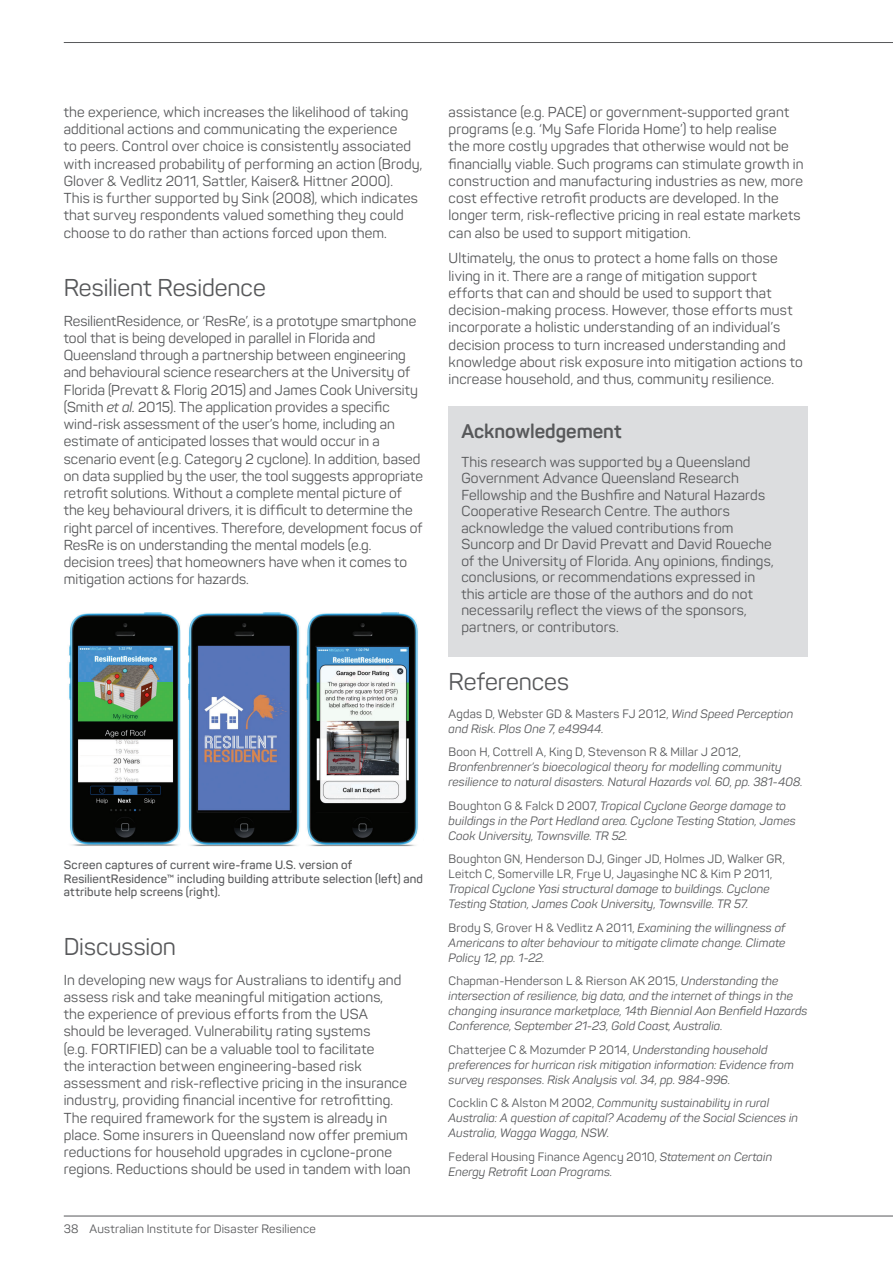
<style>
.page{position:relative;width:893px;height:1263px;background:#fff}
.page>*{position:absolute;margin:0;border:0;box-sizing:border-box;transform-origin:0 0}
.Heading_2{font:24px "Panton";letter-spacing:-.005em;color:#57585a}
.Acknowledgements_hea{font:700 19.5px "Panton";color:#57585a}
.Acknowledgements_bod{font:14.25px/17.2px "Panton";letter-spacing:.01em;color:#57585a}
.References{font:italic 12px/15px "Panton";letter-spacing:.01em;color:#57585a}
.t1{font:600 12px/13.5px "Panton";letter-spacing:.015em;color:#57585a}
.t2{font:12px "Panton";letter-spacing:.02em;color:#57585a}
.s1{font-style:italic}
.s2{font-style:normal}
</style>
<div class="page">
<hr style="left:64px;top:42px;width:829px;height:1px;background:#57585a">
<hr style="left:64px;top:1216px;width:829px;height:1px;background:#57585a">
<div style="left:449px;top:406px;width:359px;height:49px;background:#dcdddf"></div>
<div style="left:449px;top:439px;width:359px;height:218px;background:#dcdddf"></div>
<img style="left:69px;top:612px;width:349px;height:234px">
<p class="Acknowledgements_bod" style="left:64px;top:103px;width:360px">the experience, which increases the likelihood of taking additional actions and communicating the experience<br>to peers. Control over choice is consistently associated with increased probability of performing an action (Brody, Glover &amp; Vedlitz 2011, Sattler, Kaiser&amp; Hittner 2000).<br>This is further supported by Sink (2008), which indicates that survey respondents valued something they could choose to do rather than actions forced upon them.</p>
<p class="Heading_2" style="left:64px;top:272px;width:203px">Resilient Residence</p>
<p class="Acknowledgements_bod" style="left:64px;top:312px;width:361px">ResilientResidence, or ‘ResRe’, is a prototype smartphone tool that is being developed in parallel in Florida and Queensland through a partnership between engineering and behavioural science researchers at the University of Florida (Prevatt &amp; Florig 2015) and James Cook University (Smith <span class="s1">et al.</span> 2015). The application provides a specific wind-risk assessment of the user’s home, including an estimate of anticipated losses that would occur in a scenario event (e.g. Category 2 cyclone). In addition, based on data supplied by the user, the tool suggests appropriate retrofit solutions. Without a complete mental picture of the key behavioural drivers, it is difficult to determine the right parcel of incentives. Therefore, development focus of ResRe is on understanding the mental models (e.g. decision trees) that homeowners have when it comes to mitigation actions for hazards.</p>
<p class="t1" style="left:64px;top:858px;width:361px">Screen captures of current wire-frame U.S. version of<br>ResilientResidence™ including building attribute selection (left) and attribute help screens (right).</p>
<p class="Heading_2" style="left:64px;top:931px;width:114px">Discussion</p>
<p class="Acknowledgements_bod" style="left:64px;top:971px;width:349px">In developing new ways for Australians to identify and assess risk and take meaningful mitigation actions,<br>the experience of previous efforts from the USA should be leveraged. Vulnerability rating systems<br>(e.g. FORTIFIED) can be a valuable tool to facilitate<br>the interaction between engineering-based risk assessment and risk-reflective pricing in the insurance industry, providing financial incentive for retrofitting.<br>The required framework for the system is already in place. Some insurers in Queensland now offer premium reductions for household upgrades in cyclone-prone regions. Reductions should be used in tandem with loan</p>
<p class="t2" style="left:64px;top:1221px;width:254px">38 Australian Institute for Disaster Resilience</p>
<p class="Acknowledgements_bod" style="left:449px;top:103px;width:356px">assistance (e.g. PACE) or government-supported grant programs (e.g. ‘My Safe Florida Home’) to help realise<br>the more costly upgrades that otherwise would not be financially viable. Such programs can stimulate growth in construction and manufacturing industries as new, more cost effective retrofit products are developed. In the longer term, risk-reflective pricing in real estate markets can also be used to support mitigation.</p>
<p class="Acknowledgements_bod" style="left:449px;top:250px;width:356px">Ultimately, the onus to protect a home falls on those living in it. There are a range of mitigation support efforts that can and should be used to support that decision-making process. However, those efforts must incorporate a holistic understanding of an individual’s decision process to turn increased understanding and knowledge about risk exposure into mitigation actions to increase household, and thus, community resilience.</p>
<p class="Acknowledgements_hea" style="left:461px;top:419px;width:162px">Acknowledgement</p>
<p class="Acknowledgements_bod" style="left:461px;top:454px;width:314px;line-height:16.5px">This research was supported by a Queensland Government Advance Queensland Research Fellowship and the Bushfire and Natural Hazards Cooperative Research Centre. The authors acknowledge the valued contributions from Suncorp and Dr David Prevatt and David Roueche of the University of Florida. Any opinions, findings, conclusions, or recommendations expressed in this article are those of the authors and do not necessarily reflect the views of the sponsors, partners, or contributors.</p>
<p class="Heading_2" style="left:449px;top:667px;width:122px">References</p>
<p class="References" style="left:449px;top:706px;width:346px"><span class="s2">Agdas D, Webster GD &amp; Masters FJ 2012,</span> Wind Speed Perception and Risk. Plos One 7, e49944.</p>
<p class="References" style="left:449px;top:744px;width:356px"><span class="s2">Boon H, Cottrell A, King D, Stevenson R &amp; Millar J 2012,<br></span>Bronfenbrenner’s bioecological theory for modelling community resilience to natural disasters. Natural Hazards vol. 60, pp. 381-408.</p>
<p class="References" style="left:449px;top:798px;width:349px"><span class="s2">Boughton G &amp; Falck D 2007,</span> Tropical Cyclone George damage to buildings in the Port Hedland area. Cyclone Testing Station, James<br>Cook University, Townsville. TR 52.</p>
<p class="References" style="left:449px;top:851px;width:338px"><span class="s2">Boughton GN, Henderson DJ, Ginger JD, Holmes JD, Walker GR, Leitch C, Somerville LR, Frye U, Jayasinghe NC &amp; Kim P 2011, </span>Tropical Cyclone Yasi structural damage to buildings. Cyclone Testing Station, James Cook University, Townsville. TR 57.</p>
<p class="References" style="left:449px;top:920px;width:338px;text-align:justify"><span class="s2">Brody S, Grover H &amp; Vedlitz A 2011,</span> Examining the willingness of Americans to alter behaviour to mitigate climate change. Climate Policy 12, pp. 1-22.</p>
<p class="References" style="left:449px;top:973px;width:360px"><span class="s2">Chapman-Henderson L &amp; Rierson AK 2015,</span> Understanding the intersection of resilience, big data, and the internet of things in the changing insurance marketplace, 14th Biennial Aon Benfield Hazards Conference, September 21-23, Gold Coast, Australia.</p>
<p class="References" style="left:449px;top:1042px;width:347px"><span class="s2">Chatterjee C &amp; Mozumder P 2014,</span> Understanding household preferences for hurrican risk mitigation information: Evidence from survey responses. Risk Analysis vol. 34, pp. 984-996.</p>
<p class="References" style="left:449px;top:1095px;width:351px"><span class="s2">Cocklin C &amp; Alston M 2002,</span> Community sustainability in rural<br>Australia: A question of capital? Academy of the Social Sciences in<br>Australia, Wagga Wagga, NSW.</p>
<p class="References" style="left:449px;top:1149px;width:325px"><span class="s2">Federal Housing Finance Agency 2010,</span> Statement on Certain<br>Energy Retrofit Loan Programs.</p>
</div>
